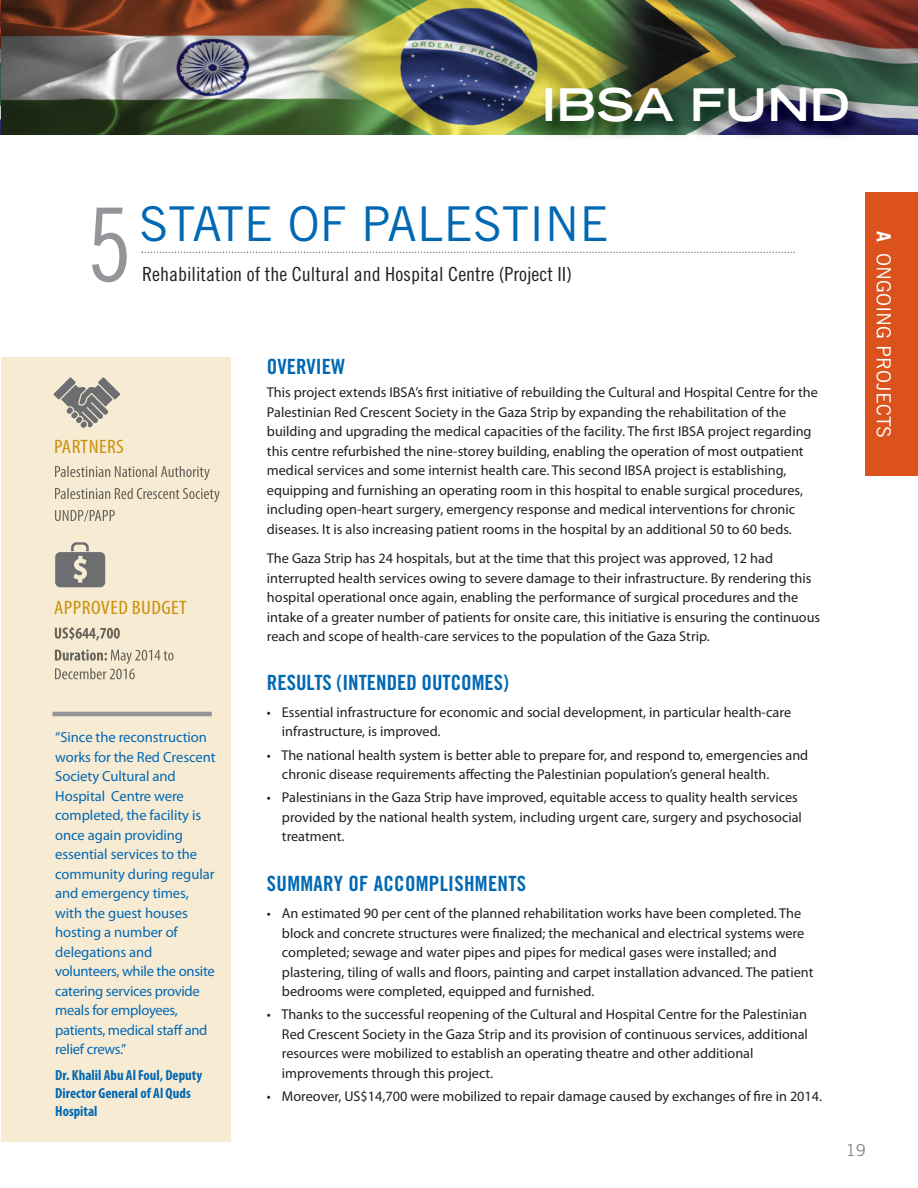
<style>
.page{position:relative;width:918px;height:1188px;background:#fff}
.page>*{position:absolute;margin:0;border:0;box-sizing:border-box;transform-origin:0 0}
.t1{font:102px "Trade Gothic Cond Eighteen";color:#939598}
.t2{font:48px "Trade Gothic";color:#0168b3}
.t3{font:700 expanded 45px "Trade Gothic LH";color:#fff}
.t4{font:21px "Trade Gothic Bold Cond Twenty";color:#0168b3}
.t5{font:19.5px "Trade Gothic Cond Eighteen";color:#231f20;scale:1.04 1}
.t6{font:condensed 19.5px "Myriad Pro";letter-spacing:.02em;color:#cb910d;scale:1.1 1}
.t7{font:19.5px "Trade Gothic";color:#fff}
.t8{font:16.5px "Trade Gothic";color:#808285}
.t9{font:14.7px/19.5px "Myriad Pro";letter-spacing:-.005em;color:#0168b3}
.t10{font:700 condensed 14.7px/18px "Myriad Pro";color:#0168b3}
.t11{font:14.25px/19.5px "Myriad Pro";color:#231f20}
.s1{font-weight:700}
</style>
<div class="page">
<img style="left:1px;top:0;width:917px;height:134px">
<img style="left:530px;top:75px;width:363px;height:63px">
<div style="left:865px;top:192px;width:53px;height:284px;background:#db521d"></div>
<div style="left:1px;top:357px;width:230px;height:785px;background:#f7ebd3"></div>
<svg style="left:55px;top:466px;width:74px;height:11px"></svg>
<svg style="left:55px;top:488px;width:76px;height:11px"></svg>
<svg style="left:55px;top:510px;width:60px;height:12px"></svg>
<svg style="left:54px;top:377px;width:65px;height:51px"></svg>
<svg style="left:55px;top:542px;width:50px;height:45px"></svg>
<svg style="left:55px;top:627px;width:65px;height:14px"></svg>
<svg style="left:55px;top:649px;width:119px;height:30px"></svg>
<svg style="left:142px;top:252px;width:653px;height:1px"></svg>
<hr style="left:52px;top:712px;width:160px;height:4px;background:#939598">
<h3 class="t3" style="left:541px;top:89px;width:310px">IBSA FUND</h3>
<h1 class="t1" style="left:86px;top:208px;width:47px">5</h1>
<h2 class="t2" style="left:139px;top:206px;width:471px">STATE OF PALESTINE</h2>
<h3 class="t5" style="left:142px;top:267px;width:415px">Rehabilitation of the Cultural and Hospital Centre (Project II)</h3>
<h3 class="t6" style="left:54px;top:439px;width:65px">PARTNERS</h3>
<h3 class="t6" style="left:54px;top:601px;width:122px">APPROVED BUDGET</h3>
<p class="t9" style="left:55px;top:729px;width:162px">“Since the reconstruction works for the Red Crescent<br>Society Cultural and<br>Hospital Centre were completed, the facility is once again providing essential services to the community during regular and emergency times, with the guest houses hosting a number of delegations and volunteers, while the onsite catering services provide meals for employees, patients, medical staff and relief crews.”</p>
<p class="t10" style="left:55px;top:1067px;width:148px">Dr. Khalil Abu Al Foul, Deputy<br>Director General of Al Quds<br>Hospital</p>
<h3 class="t4" style="left:267px;top:358px;width:80px">OVERVIEW</h3>
<p class="t11" style="left:267px;top:384px;width:552px">This project extends IBSA’s first initiative of rebuilding the Cultural and Hospital Centre for the Palestinian Red Crescent Society in the Gaza Strip by expanding the rehabilitation of the building and upgrading the medical capacities of the facility. The first IBSA project regarding this centre refurbished the nine-storey building, enabling the operation of most outpatient medical services and some internist health care. This second IBSA project is establishing, equipping and furnishing an operating room in this hospital to enable surgical procedures, including open-heart surgery, emergency response and medical interventions for chronic diseases. It is also increasing patient rooms in the hospital by an additional 50 to 60 beds.</p>
<p class="t11" style="left:267px;top:550px;width:555px">The Gaza Strip has 24 hospitals, but at the time that this project was approved, 12 had interrupted health services owing to severe damage to their infrastructure. By rendering this hospital operational once again, enabling the performance of surgical procedures and the intake of a greater number of patients for onsite care, this initiative is ensuring the continuous reach and scope of health-care services to the population of the Gaza Strip.</p>
<h3 class="t4" style="left:267px;top:675px;width:244px">RESULTS (INTENDED OUTCOMES)</h3>
<p class="t11" style="left:282px;top:703px;width:511px;text-indent:-15px">• Essential infrastructure for economic and social development, in particular health-care infrastructure, is improved.</p>
<p class="t11" style="left:282px;top:746px;width:528px;text-indent:-15px">• The national health system is better able to prepare for, and respond to, emergencies and chronic disease requirements affecting the Palestinian population’s general health.</p>
<p class="t11" style="left:282px;top:789px;width:522px;text-indent:-15px">• Palestinians in the Gaza Strip have improved, equitable access to quality health services provided by the national health system, including urgent care, surgery and psychosocial treatment.</p>
<h3 class="t4" style="left:267px;top:876px;width:261px">SUMMARY OF ACCOMPLISHMENTS</h3>
<p class="t11" style="left:282px;top:905px;width:533px;text-indent:-15px">• An estimated 90 per cent of the planned rehabilitation works have been completed. The block and concrete structures were finalized; the mechanical and electrical systems were completed; sewage and water pipes and pipes for medical gases were installed; and plastering, tiling of walls and floors, painting and carpet installation advanced. The patient bedrooms were completed, equipped and furnished.</p>
<p class="t11" style="left:282px;top:1006px;width:528px;text-indent:-15px">• Thanks to the successful reopening of the Cultural and Hospital Centre for the Palestinian Red Crescent Society in the Gaza Strip and its provision of continuous services, additional resources were mobilized to establish an operating theatre and other additional improvements through this project.</p>
<p class="t11" style="left:267px;top:1088px;width:557px">• Moreover, US$14,700 were mobilized to repair damage caused by exchanges of fire in 2014.</p>
<h3 class="t7" style="left:891px;top:231px;width:209px;rotate:90deg"><span class="s1">A</span> ONGOING PROJECTS</h3>
<p class="t8" style="left:846px;top:1144px;width:22px">19</p>
</div>
